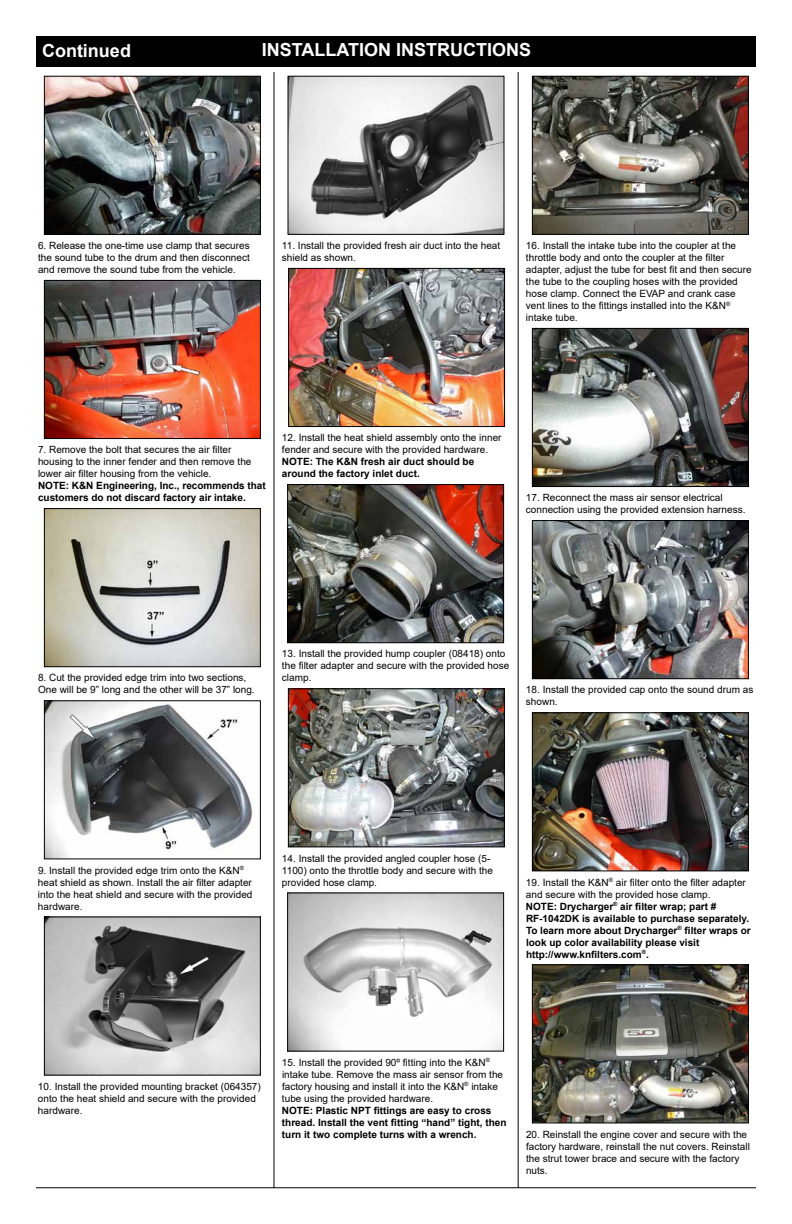
<style>
.page{position:relative;width:792px;height:1224px;background:#fff}
.page>*{position:absolute;margin:0;border:0;box-sizing:border-box;transform-origin:0 0}
.t1{font:700 18px "Arial";color:#fff}
.t2{font:10px/12px "Arial";color:#000}
.t3{font:700 10px/12px "Arial";color:#000}
.s1{font-weight:400}
</style>
<div class="page">
<div style="left:36px;top:36px;width:720px;height:31px;background:#000"></div>
<hr style="left:274px;top:72px;width:1px;height:1116px;background:#000">
<hr style="left:518px;top:72px;width:1px;height:1116px;background:#000">
<hr style="left:36px;top:1188px;width:720px;height:1px;background:#000">
<img style="left:46px;top:78px;width:213px;height:155px">
<div style="left:44px;top:76px;width:217px;height:159px;border:1px solid #000"></div>
<img style="left:46px;top:282px;width:213px;height:155px">
<div style="left:44px;top:280px;width:217px;height:159px;border:1px solid #000"></div>
<img style="left:46px;top:510px;width:213px;height:155px">
<div style="left:44px;top:508px;width:217px;height:159px;border:1px solid #000"></div>
<img style="left:46px;top:702px;width:207px;height:155px">
<div style="left:44px;top:700px;width:217px;height:159px;border:1px solid #000"></div>
<img style="left:46px;top:919px;width:213px;height:154px">
<div style="left:44px;top:917px;width:217px;height:158px;border:1px solid #000"></div>
<img style="left:290px;top:78px;width:212px;height:155px">
<div style="left:288px;top:76px;width:216px;height:159px;border:1px solid #000"></div>
<img style="left:290px;top:270px;width:213px;height:155px">
<div style="left:288px;top:268px;width:217px;height:159px;border:1px solid #000"></div>
<img style="left:289px;top:486px;width:213px;height:155px">
<div style="left:287px;top:484px;width:217px;height:159px;border:1px solid #000"></div>
<img style="left:290px;top:690px;width:213px;height:155px">
<div style="left:288px;top:688px;width:217px;height:159px;border:1px solid #000"></div>
<img style="left:289px;top:895px;width:213px;height:154px">
<div style="left:287px;top:893px;width:217px;height:158px;border:1px solid #000"></div>
<img style="left:534px;top:78px;width:213px;height:155px">
<div style="left:532px;top:76px;width:217px;height:159px;border:1px solid #000"></div>
<img style="left:534px;top:330px;width:213px;height:155px">
<div style="left:532px;top:328px;width:217px;height:159px;border:1px solid #000"></div>
<img style="left:534px;top:522px;width:213px;height:155px">
<div style="left:532px;top:520px;width:217px;height:159px;border:1px solid #000"></div>
<img style="left:534px;top:714px;width:213px;height:155px">
<div style="left:532px;top:712px;width:217px;height:159px;border:1px solid #000"></div>
<img style="left:534px;top:966px;width:213px;height:155px">
<div style="left:532px;top:964px;width:217px;height:159px;border:1px solid #000"></div>
<h1 class="t1" style="left:42px;top:38px;width:90px">Continued</h1>
<h1 class="t1" style="left:262px;top:37px;width:271px">INSTALLATION INSTRUCTIONS</h1>
<p class="t2" style="left:38px;top:239px;width:213px;text-align:justify">6. Release the one-time use clamp that secures the sound tube to the drum and then disconnect and remove the sound tube from the vehicle.</p>
<p class="t2" style="left:282px;top:239px;width:220px">11. Install the provided fresh air duct into the heat shield as shown.</p>
<p class="t2" style="left:526px;top:239px;width:227px">16. Install the intake tube into the coupler at the throttle body and onto the coupler at the filter adapter, adjust the tube for best fit and then secure the tube to the coupling hoses with the provided hose clamp. Connect the EVAP and crank case vent lines to the fittings installed into the K&amp;N<sup>® </sup>intake tube.</p>
<p class="t2" style="left:38px;top:444px;width:215px">7. Remove the bolt that secures the air filter housing to the inner fender and then remove the lower air filter housing from the vehicle.</p>
<p class="t3" style="left:38px;top:480px;width:229px">NOTE: K&amp;N Engineering, Inc., recommends that customers do not discard factory air intake.</p>
<p class="t2" style="left:282px;top:432px;width:221px">12. Install the heat shield assembly onto the inner fender and secure with the provided hardware.</p>
<p class="t3" style="left:282px;top:456px;width:194px">NOTE: The K&amp;N fresh air duct should be around the factory inlet duct.</p>
<p class="t2" style="left:526px;top:492px;width:221px">17. Reconnect the mass air sensor electrical connection using the provided extension harness.</p>
<p class="t2" style="left:38px;top:672px;width:218px">8. Cut the provided edge trim into two sections,<br>One will be 9” long and the other will be 37” long.</p>
<p class="t2" style="left:282px;top:648px;width:229px">13. Install the provided hump coupler (08418) onto the filter adapter and secure with the provided hose clamp.</p>
<p class="t2" style="left:526px;top:684px;width:229px">18. Install the provided cap onto the sound drum as shown.</p>
<p class="t2" style="left:38px;top:864px;width:216px">9. Install the provided edge trim onto the K&amp;N<sup>® </sup>heat shield as shown. Install the air filter adapter into the heat shield and secure with the provided hardware.</p>
<p class="t2" style="left:282px;top:852px;width:213px">14. Install the provided angled coupler hose (5-<br>1100) onto the throttle body and secure with the provided hose clamp.</p>
<p class="t3" style="left:526px;top:876px;width:226px"><span class="s1">19. Install the K&amp;N</span><sup>®</sup> <span class="s1">air filter onto the filter adapter and secure with the provided hose clamp.<br></span>NOTE: Drycharger<sup>®</sup> air filter wrap; part # RF-1042DK is available to purchase separately.<br>To learn more about Drycharger<sup>®</sup> filter wraps or look up color availability please visit http://www.knfilters.com<sup>®</sup>.</p>
<p class="t2" style="left:38px;top:1080px;width:224px">10. Install the provided mounting bracket (064357) onto the heat shield and secure with the provided hardware.</p>
<p class="t2" style="left:282px;top:1056px;width:223px">15. Install the provided 90º fitting into the K&amp;N<sup>® </sup>intake tube. Remove the mass air sensor from the factory housing and install it into the K&amp;N<sup>®</sup> intake tube using the provided hardware.</p>
<p class="t3" style="left:282px;top:1104px;width:226px">NOTE: Plastic NPT fittings are easy to cross thread. Install the vent fitting “hand” tight, then turn it two complete turns with a wrench.</p>
<p class="t2" style="left:526px;top:1128px;width:225px">20. Reinstall the engine cover and secure with the factory hardware, reinstall the nut covers. Reinstall the strut tower brace and secure with the factory nuts.</p>
</div>
